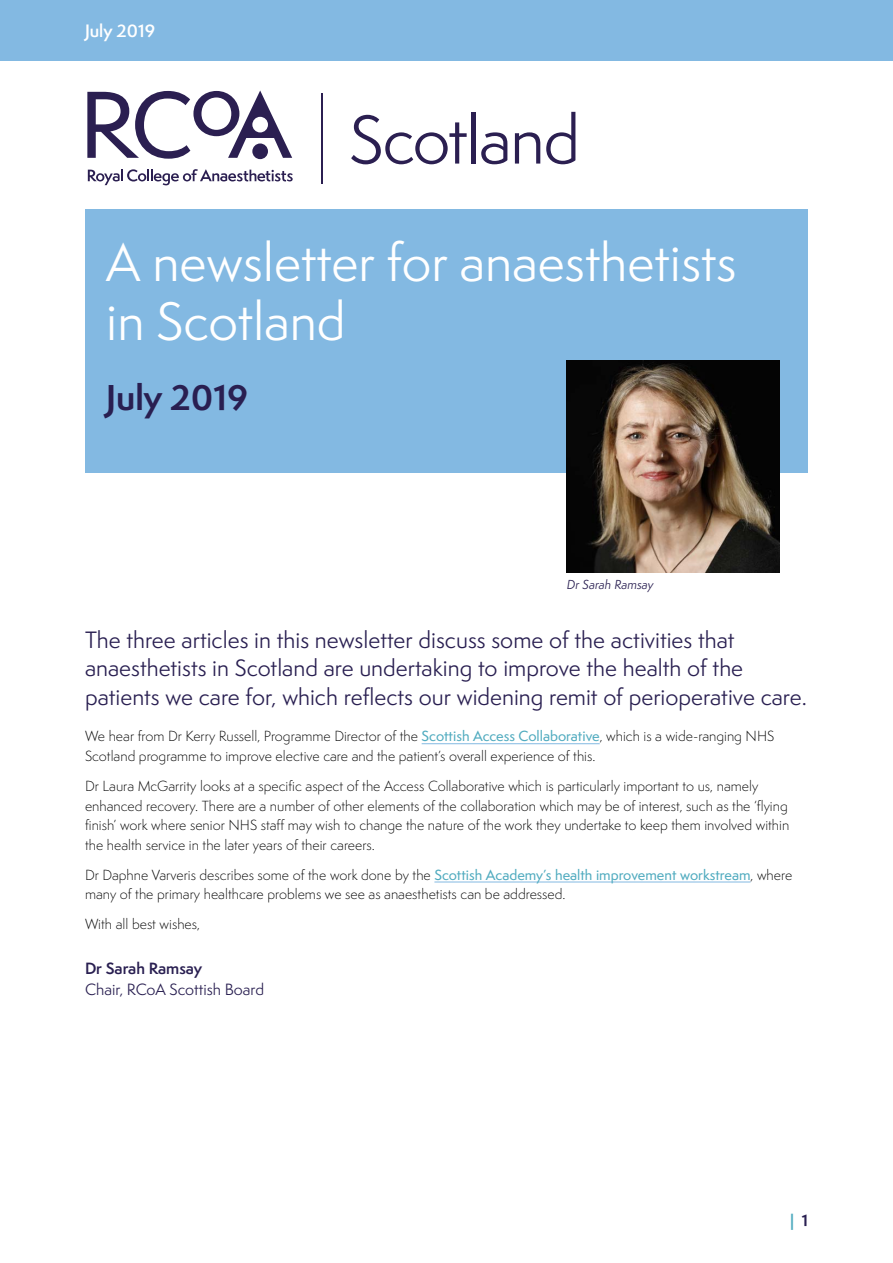
<style>
.page{position:relative;width:893px;height:1263px;background:#fff}
.page>*{position:absolute;margin:0;border:0;box-sizing:border-box;transform-origin:0 0}
.t1{font:49.5px/59.4px "Semplicita Pro";color:#fff}
.t2{font:700 33px "Semplicita Pro";color:#291f51}
.t3{font:21.75px/28.5px "Semplicita Pro";color:#291f51}
.t4{font:600 16.5px "Semplicita Pro";color:#fff}
.t5{font:15px "Semplicita Pro";color:#291f51}
.t6{font:600 15px "Semplicita Pro";color:#291f51}
.t7{font:700 15px "Semplicita Pro";color:#50abbf}
.t8{font:300 13.5px/19.5px "Semplicita Pro";color:#000}
.t9{font:italic 12px "Semplicita Pro";color:#291f51}
.s1{font-weight:500;color:#50abbf}
.s2{color:#291f51}
</style>
<div class="page">
<div style="left:0;top:0;width:893px;height:61px;background:#83b9e2"></div>
<hr style="left:422px;top:743px;width:178px;height:1px;background:#83b9e2">
<hr style="left:434px;top:882px;width:316px;height:1px;background:#83b9e2">
<div style="left:85px;top:209px;width:723px;height:264px;background:#83b9e2"></div>
<img style="left:567px;top:360px;width:213px;height:213px">
<svg style="left:88px;top:169px;width:205px;height:16px"></svg>
<svg style="left:87px;top:90px;width:205px;height:69px"></svg>
<hr style="left:321px;top:93px;width:2px;height:90px;background:#2b1f51">
<svg style="left:351px;top:115px;width:116px;height:49px"></svg>
<hr style="left:472px;top:112px;width:4px;height:52px;background:#2b1f51">
<svg style="left:481px;top:132px;width:26px;height:32px"></svg>
<svg style="left:515px;top:132px;width:25px;height:32px"></svg>
<svg style="left:546px;top:112px;width:29px;height:52px"></svg>
<p class="t4" style="left:85px;top:18px;width:72px">July 2019</p>
<h1 class="t1" style="left:106px;top:232px;width:632px">A newsletter for anaesthetists in Scotland</h1>
<h2 class="t2" style="left:106px;top:373px;width:143px">July 2019</h2>
<p class="t9" style="left:567px;top:576px;width:88px">Dr Sarah Ramsay</p>
<h3 class="t3" style="left:85px;top:625px;width:723px">The three articles in this newsletter discuss some of the activities that anaesthetists in Scotland are undertaking to improve the health of the patients we care for, which reflects our widening remit of perioperative care.</h3>
<p class="t8" style="left:85px;top:727px;width:691px">We hear from Dr Kerry Russell, Programme Director of the <span class="s1">Scottish Access Collaborative</span>, which is a wide-ranging NHS<br>Scotland programme to improve elective care and the patient’s overall experience of this.</p>
<p class="t8" style="left:85px;top:776px;width:706px">Dr Laura McGarrity looks at a specific aspect of the Access Collaborative which is particularly important to us, namely enhanced recovery. There are a number of other elements of the collaboration which may be of interest, such as the ‘flying finish’ work where senior NHS staff may wish to change the nature of the work they undertake to keep them involved within the health service in the later years of their careers.</p>
<p class="t8" style="left:85px;top:865px;width:709px">Dr Daphne Varveris describes some of the work done by the <span class="s1">Scottish Academy’s health improvement workstream</span>, where many of the primary healthcare problems we see as anaesthetists can be addressed.</p>
<p class="t8" style="left:85px;top:914px;width:117px">With all best wishes,</p>
<p class="t6" style="left:85px;top:957px;width:119px">Dr Sarah Ramsay</p>
<p class="t5" style="left:85px;top:979px;width:180px">Chair, RCoA Scottish Board</p>
<p class="t7" style="left:790px;top:1209px;width:19px">| <span class="s2">1</span></p>
</div>
